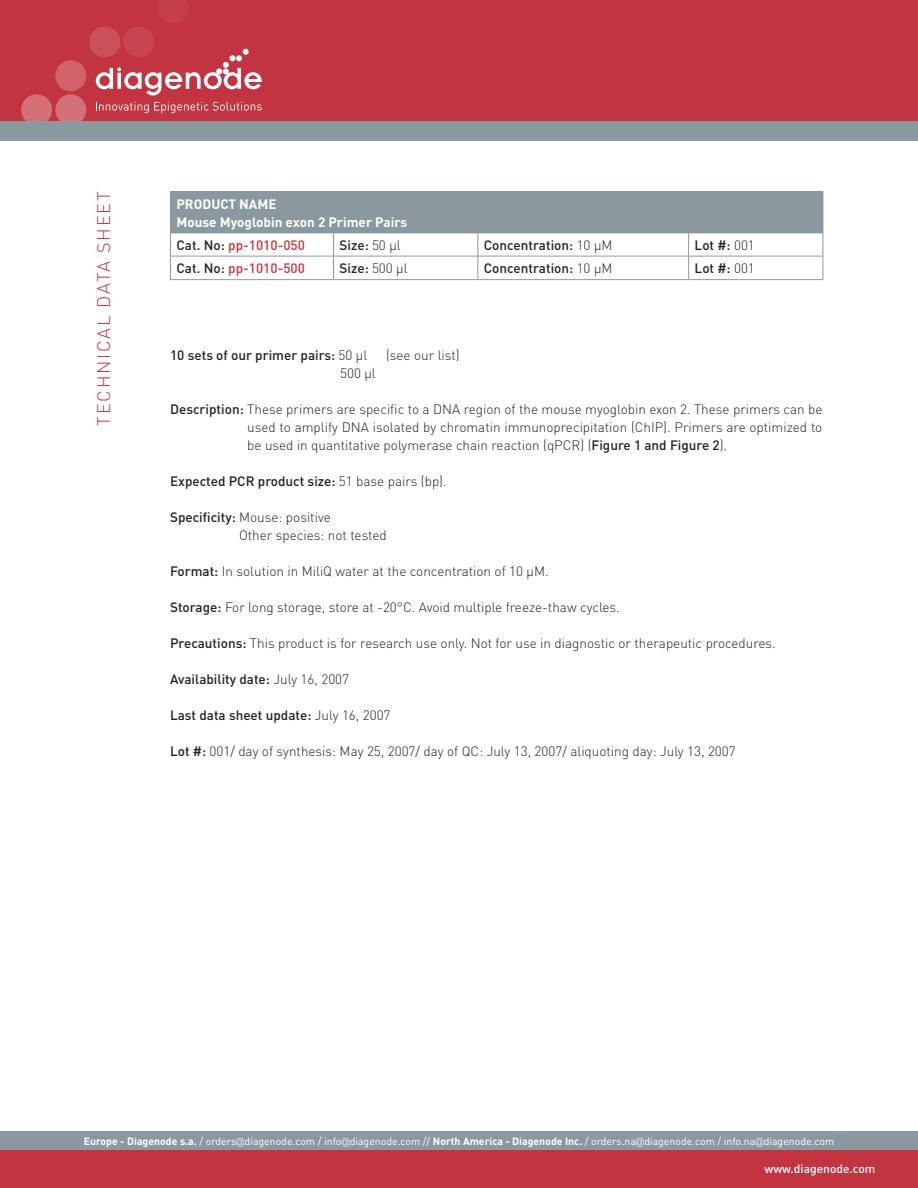
<style>
.page{position:relative;width:918px;height:1188px;background:#fff}
.page>*{position:absolute;margin:0;border:0;box-sizing:border-box;transform-origin:0 0}
.BODY{font:300 18px "DIN";letter-spacing:.1em;color:#c23440}
.BODY-2{font:300 13.5px/18px "DIN";color:#231f20;text-align:justify}
.BODY-3{font:500 13.5px "DIN";color:#231f20}
.TAB{font:500 13.5px "DIN";color:#231f20}
.BODY-4{font:700 13.5px "DIN";color:#fff}
.TAB-2{font:500 13.5px "DIN";color:#c23440}
.t1{font:500 12px "DIN";color:#fff}
.t2{font:10.5px "DIN";color:#fff}
.s1{color:#231f20}
.s2{font-weight:300}
.s3{font-weight:500}
.s4{font-weight:700}
.s5{font-family:"Gill Sans";font-weight:300}
</style>
<div class="page">
<div style="left:0;top:1131px;width:918px;height:20px;background:#8b98a0"></div>
<div style="left:0;top:0;width:918px;height:121px;background:#c23440"></div>
<div style="left:55px;top:94px;width:31px;height:31px;background:#d47078;border-radius:50%"></div>
<div style="left:21px;top:94px;width:31px;height:31px;background:#d47078;border-radius:50%"></div>
<div style="left:55px;top:60px;width:31px;height:31px;background:#d0636c;border-radius:50%"></div>
<div style="left:89px;top:26px;width:31px;height:31px;background:#ca515b;border-radius:50%"></div>
<div style="left:123px;top:26px;width:31px;height:31px;background:#c74550;border-radius:50%"></div>
<svg style="left:158px;top:0;width:30px;height:23px"></svg>
<div style="left:0;top:121px;width:918px;height:20px;background:#8b98a0"></div>
<div style="left:0;top:1151px;width:918px;height:37px;background:#c23440"></div>
<svg style="left:96px;top:49px;width:166px;height:46px"></svg>
<svg style="left:96px;top:102px;width:166px;height:11px"></svg>
<div style="left:170px;top:192px;width:653px;height:41px;background:#8b98a0"></div>
<hr style="left:170px;top:191px;width:164px;height:1px;background:#8b98a0">
<hr style="left:334px;top:191px;width:144px;height:1px;background:#8b98a0">
<hr style="left:478px;top:191px;width:211px;height:1px;background:#8b98a0">
<hr style="left:689px;top:191px;width:134px;height:1px;background:#8b98a0">
<hr style="left:823px;top:192px;width:1px;height:41px;background:#8b98a0">
<hr style="left:170px;top:233px;width:164px;height:1px;background:#8b98a0">
<hr style="left:334px;top:233px;width:144px;height:1px;background:#8b98a0">
<hr style="left:478px;top:233px;width:211px;height:1px;background:#8b98a0">
<hr style="left:689px;top:233px;width:134px;height:1px;background:#8b98a0">
<hr style="left:170px;top:256px;width:164px;height:1px;background:#8b98a0">
<svg style="left:170px;top:233px;width:1px;height:46px"></svg>
<hr style="left:334px;top:256px;width:144px;height:1px;background:#8b98a0">
<svg style="left:333px;top:233px;width:1px;height:46px"></svg>
<hr style="left:478px;top:256px;width:211px;height:1px;background:#8b98a0">
<svg style="left:477px;top:233px;width:1px;height:46px"></svg>
<hr style="left:689px;top:256px;width:134px;height:1px;background:#8b98a0">
<svg style="left:688px;top:233px;width:1px;height:46px"></svg>
<svg style="left:823px;top:233px;width:1px;height:46px"></svg>
<hr style="left:170px;top:279px;width:164px;height:1px;background:#8b98a0">
<hr style="left:334px;top:279px;width:144px;height:1px;background:#8b98a0">
<hr style="left:478px;top:279px;width:211px;height:1px;background:#8b98a0">
<hr style="left:689px;top:279px;width:134px;height:1px;background:#8b98a0">
<p class="BODY" style="left:93px;top:426px;width:236px;rotate:-90deg">TECHNICAL DATA SHEET</p>
<p class="BODY-4" style="left:176px;top:195px;width:102px">PRODUCT NAME</p>
<p class="BODY-4" style="left:176px;top:213px;width:232px">Mouse Myoglobin exon 2 Primer Pairs</p>
<p class="TAB-2" style="left:176px;top:237px;width:130px"><span class="s1">Cat. No:</span> pp-1010-050</p>
<p class="TAB" style="left:340px;top:237px;width:63px">Size: <span class="s2">50 µl</span></p>
<p class="TAB" style="left:484px;top:237px;width:130px">Concentration: <span class="s2">10 µM</span></p>
<p class="TAB" style="left:695px;top:237px;width:62px">Lot #: <span class="s2">001</span></p>
<p class="TAB-2" style="left:176px;top:260px;width:130px"><span class="s1">Cat. No:</span> pp-1010-500</p>
<p class="TAB" style="left:340px;top:260px;width:70px">Size: <span class="s2">500 µl</span></p>
<p class="TAB" style="left:484px;top:260px;width:130px">Concentration: <span class="s2">10 µM</span></p>
<p class="TAB" style="left:695px;top:260px;width:62px">Lot #: <span class="s2">001</span></p>
<p class="BODY-3" style="left:170px;top:346px;width:199px">10 sets of our primer pairs: <span class="s2">50 µl</span></p>
<p class="BODY-2" style="left:386px;top:346px;width:75px">(see our list)</p>
<p class="BODY-2" style="left:340px;top:364px;width:37px">500 µl</p>
<p class="BODY-2" style="left:247px;top:400px;width:577px;text-indent:-77px"><span class="s3">Description:</span> These primers are specific to a DNA region of the mouse myoglobin exon 2. These primers can be used to amplify DNA isolated by chromatin immunoprecipitation (ChIP). Primers are optimized to be used in quantitative polymerase chain reaction (qPCR) (<span class="s3">Figure 1 and Figure 2</span>).</p>
<p class="BODY-3" style="left:170px;top:472px;width:278px">Expected PCR product size: <span class="s2">51 base pairs (bp).</span></p>
<p class="BODY-2" style="left:170px;top:508px;width:162px"><span class="s3">Specificity:</span> Mouse: positive</p>
<p class="BODY-2" style="left:239px;top:526px;width:149px">Other species: not tested</p>
<p class="BODY-2" style="left:170px;top:562px;width:380px"><span class="s3">Format:</span> In solution in MiliQ water at the concentration of 10 µM.</p>
<p class="BODY-2" style="left:170px;top:598px;width:451px"><span class="s3">Storage:</span> For long storage, store at -20°C. Avoid multiple freeze-thaw cycles.</p>
<p class="BODY-2" style="left:170px;top:634px;width:607px"><span class="s3">Precautions:</span> This product is for research use only. Not for use in diagnostic or therapeutic procedures.</p>
<p class="BODY-3" style="left:170px;top:670px;width:181px">Availability date: <span class="s2">July 16, 2007</span></p>
<p class="BODY-3" style="left:170px;top:706px;width:222px">Last data sheet update: <span class="s2">July 16, 2007</span></p>
<p class="BODY-2" style="left:170px;top:742px;width:567px"><span class="s3">Lot #:</span> 001/ day of synthesis: May 25, 2007/ day of QC: July 13, 2007/ aliquoting day: July 13, 2007</p>
<p class="t2" style="left:84px;top:1134px;width:752px"><span class="s4">Europe - Diagenode s.a.</span> / orders<span class="s5">@</span>diagenode.com / info<span class="s5">@</span>diagenode.com // <span class="s4">North America - Diagenode Inc.</span> / orders.na<span class="s5">@</span>diagenode.com / info.na<span class="s5">@</span>diagenode.com</p>
<p class="t1" style="left:764px;top:1161px;width:113px">www.diagenode.com</p>
</div>
